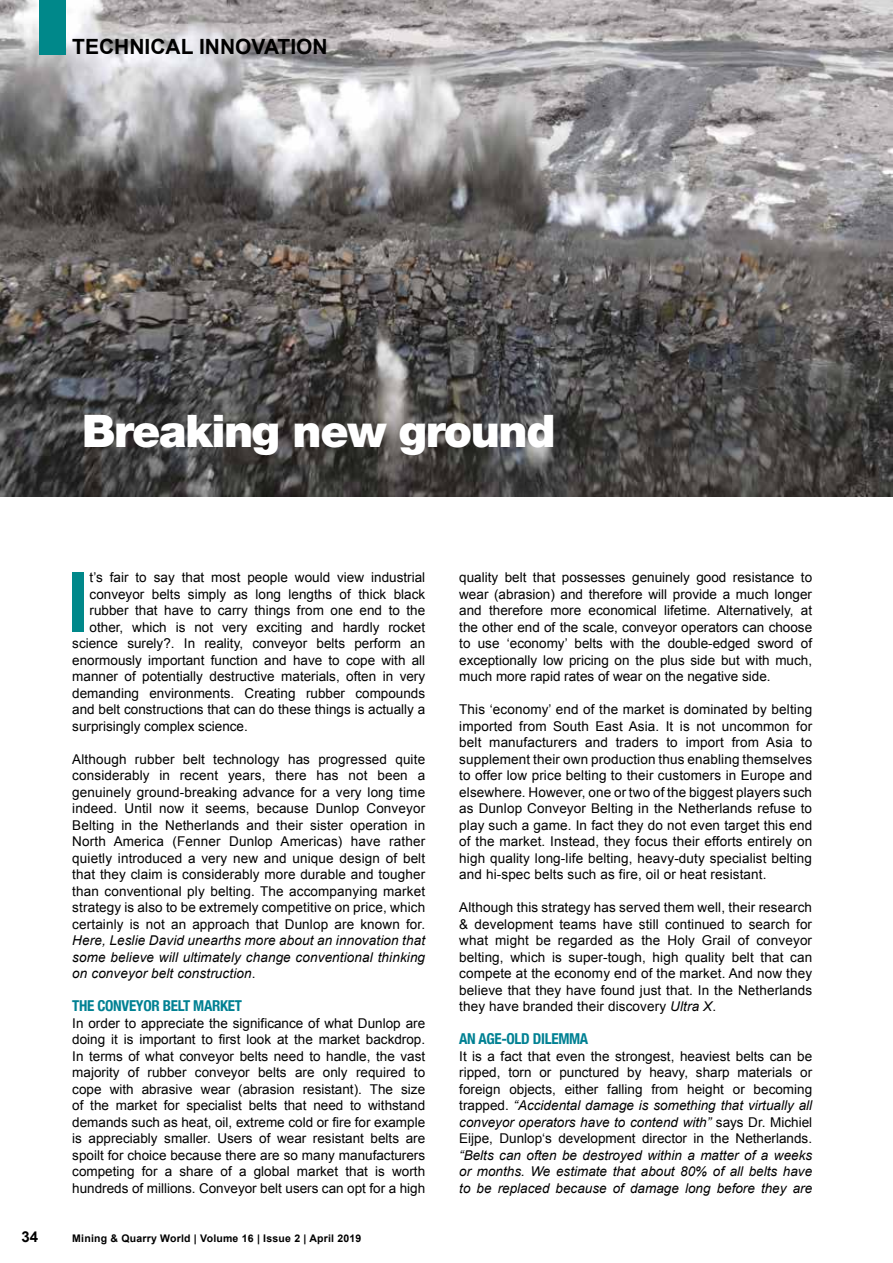
<style>
.page{position:relative;width:893px;height:1263px;background:#fff}
.page>*{position:absolute;margin:0;border:0;box-sizing:border-box;transform-origin:0 0}
.t1{font:700 82.65px "Arial";color:#00888a}
.t2{font:900 45px "Helvetica Neue";letter-spacing:-.03em;color:#fff}
.t3{font:700 21px "Arial";color:#000}
.t4{font:700 condensed 15px "Helvetica Neue";letter-spacing:-.02em;color:#008193}
.t5{font:700 15px "Arial";color:#000}
.t6{font:13.5px/16.5px "Arial";color:#000;text-align:justify}
.t7{font:italic 13.5px/16.5px "Arial";letter-spacing:.005em;color:#000;text-align:justify}
.t8{font:700 10.5px "Arial";letter-spacing:.02em;color:#000}
.s1{font-style:normal}
.s2{font-style:italic}
</style>
<div class="page">
<img style="left:0;top:0;width:893px;height:497px">
<div style="left:39px;top:0;width:26px;height:54px;background:#00888a"></div>
<h3 class="t3" style="left:72px;top:33px;width:257px">TECHNICAL INNOVATION</h3>
<h2 class="t2" style="left:82px;top:404px;width:475px">Breaking new ground</h2>
<p class="t5" style="left:21px;top:1227px;width:18px">34</p>
<h1 class="t1" style="left:67px;top:548px;width:24px">I</h1>
<p class="t6" style="left:90px;top:569px;width:337px">t’s fair to say that most people would view industrial</p>
<p class="t6" style="left:90px;top:586px;width:337px">conveyor belts simply as long lengths of thick black</p>
<p class="t6" style="left:90px;top:602px;width:337px">rubber that have to carry things from one end to the</p>
<p class="t6" style="left:90px;top:619px;width:337px">other, which is not very exciting and hardly rocket</p>
<p class="t6" style="left:72px;top:635px;width:354px">science surely?. In reality, conveyor belts perform an</p>
<p class="t6" style="left:72px;top:652px;width:354px">enormously important function and have to cope with all</p>
<p class="t6" style="left:72px;top:668px;width:354px">manner of potentially destructive materials, often in very</p>
<p class="t6" style="left:72px;top:685px;width:354px">demanding environments. Creating rubber compounds</p>
<p class="t6" style="left:72px;top:701px;width:354px">and belt constructions that can do these things is actually a</p>
<p class="t6" style="left:72px;top:718px;width:177px">surprisingly complex science.</p>
<p class="t6" style="left:72px;top:751px;width:354px">Although rubber belt technology has progressed quite considerably in recent years, there has not been a genuinely ground-breaking advance for a very long time indeed. Until now it seems, because Dunlop Conveyor Belting in the Netherlands and their sister operation in North America (Fenner Dunlop Americas) have rather quietly introduced a very new and unique design of belt that they claim is considerably more durable and tougher than conventional ply belting. The accompanying market strategy is also to be extremely competitive on price, which certainly is not an approach that Dunlop are known for.</p>
<p class="t7" style="left:72px;top:932px;width:354px">Here, Leslie David unearths more about an innovation that some believe will ultimately change conventional thinking on conveyor belt construction<span class="s1">.</span></p>
<p class="t4" style="left:72px;top:993px;width:171px">THE CONVEYOR BELT MARKET</p>
<p class="t6" style="left:72px;top:1015px;width:354px">In order to appreciate the significance of what Dunlop are doing it is important to first look at the market backdrop.<br>In terms of what conveyor belts need to handle, the vast majority of rubber conveyor belts are only required to cope with abrasive wear (abrasion resistant). The size of the market for specialist belts that need to withstand demands such as heat, oil, extreme cold or fire for example is appreciably smaller. Users of wear resistant belts are spoilt for choice because there are so many manufacturers competing for a share of a global market that is worth hundreds of millions. Conveyor belt users can opt for a high</p>
<p class="t8" style="left:72px;top:1231px;width:291px">Mining &amp; Quarry World | Volume 16 | Issue 2 | April 2019</p>
<p class="t6" style="left:459px;top:569px;width:354px">quality belt that possesses genuinely good resistance to wear (abrasion) and therefore will provide a much longer and therefore more economical lifetime. Alternatively, at the other end of the scale, conveyor operators can choose to use ‘economy’ belts with the double-edged sword of exceptionally low pricing on the plus side but with much, much more rapid rates of wear on the negative side.</p>
<p class="t6" style="left:459px;top:701px;width:354px">This ‘economy’ end of the market is dominated by belting imported from South East Asia. It is not uncommon for belt manufacturers and traders to import from Asia to supplement their own production thus enabling themselves to offer low price belting to their customers in Europe and elsewhere. However, one or two of the biggest players such as Dunlop Conveyor Belting in the Netherlands refuse to play such a game. In fact they do not even target this end of the market. Instead, they focus their efforts entirely on high quality long-life belting, heavy-duty specialist belting and hi-spec belts such as fire, oil or heat resistant.</p>
<p class="t6" style="left:459px;top:899px;width:354px">Although this strategy has served them well, their research &amp; development teams have still continued to search for what might be regarded as the Holy Grail of conveyor belting, which is super-tough, high quality belt that can compete at the economy end of the market. And now they believe that they have found just that. In the Netherlands they have branded their discovery <span class="s2">Ultra X</span>.</p>
<p class="t4" style="left:459px;top:1026px;width:131px">AN AGE-OLD DILEMMA</p>
<p class="t6" style="left:459px;top:1048px;width:354px">It is a fact that even the strongest, heaviest belts can be ripped, torn or punctured by heavy, sharp materials or foreign objects, either falling from height or becoming trapped. <span class="s2">“Accidental damage is something that virtually all conveyor operators have to contend with”</span> says Dr. Michiel Eijpe, Dunlop‘s development director in the Netherlands.</p>
<p class="t7" style="left:459px;top:1147px;width:354px">“Belts can often be destroyed within a matter of a weeks or months. We estimate that about 80% of all belts have to be replaced because of damage long before they are</p>
</div>
